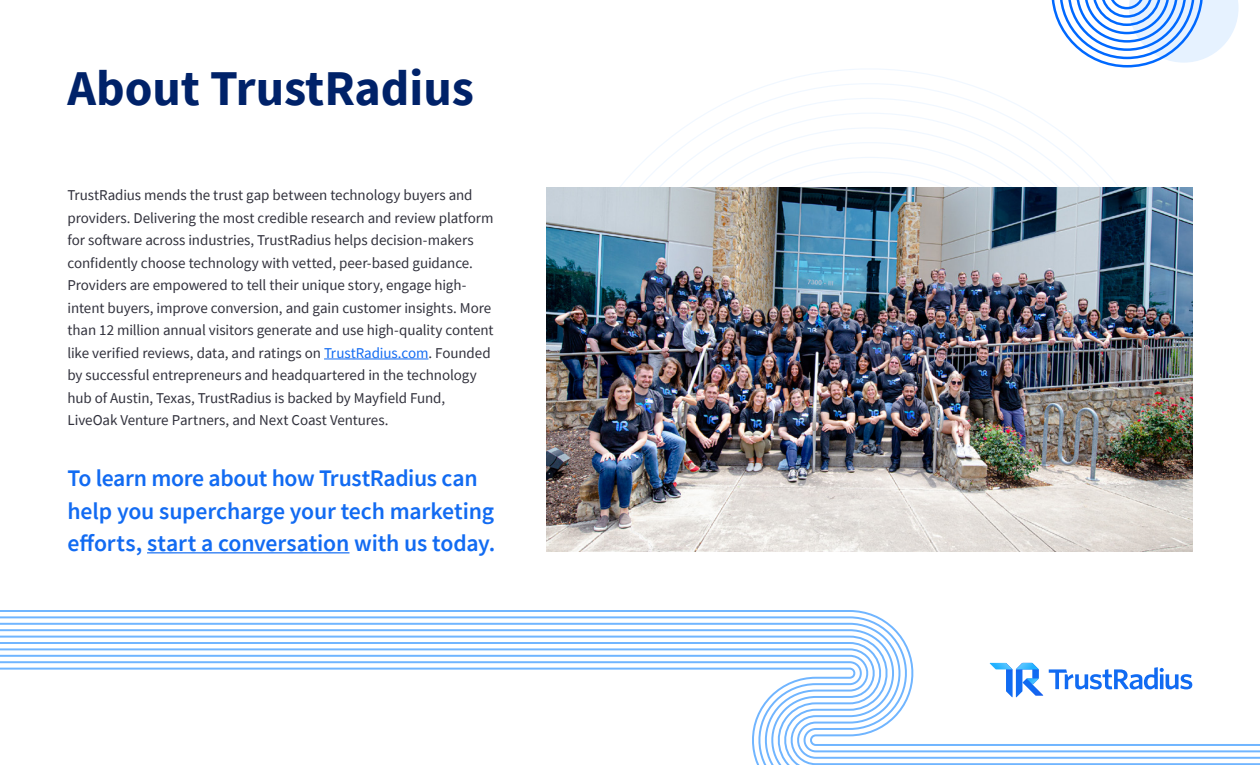
<style>
.page{position:relative;width:1260px;height:765px;background:#fff}
.page>*{position:absolute;margin:0;border:0;box-sizing:border-box;transform-origin:0 0}
.t1{font:700 50px "Source Sans Pro";color:#002269}
.t2{font:600 23.75px/32.5px "Source Sans Pro";letter-spacing:-.01em;color:#126bf2}
.t3{font:15px/22.5px "Source Sans Pro";letter-spacing:-.005em;color:#31313c}
.s1{color:#126bf2}
</style>
<div class="page">
<svg style="left:0;top:610px;width:1260px;height:155px"></svg>
<svg style="left:546px;top:69px;width:647px;height:324px"></svg>
<img style="left:546px;top:188px;width:646px;height:363px">
<hr style="left:324px;top:359px;width:104px;height:1px;background:#126bf2">
<hr style="left:147px;top:552px;width:202px;height:1px;background:#126bf2">
<svg style="left:1051px;top:0;width:188px;height:68px"></svg>
<svg style="left:990px;top:663px;width:53px;height:34px"></svg>
<svg style="left:1049px;top:667px;width:143px;height:22px"></svg>
<h1 class="t1" style="left:68px;top:55px;width:408px">About TrustRadius</h1>
<p class="t3" style="left:68px;top:184px;width:428px">TrustRadius mends the trust gap between technology buyers and providers. Delivering the most credible research and review platform for software across industries, TrustRadius helps decision-makers confidently choose technology with vetted, peer-based guidance.<br>Providers are empowered to tell their unique story, engage high&shy;intent buyers, improve conversion, and gain customer insights. More than 12 million annual visitors generate and use high-quality content like verified reviews, data, and ratings on <span class="s1">TrustRadius.com</span>. Founded by successful entrepreneurs and headquartered in the technology hub of Austin, Texas, TrustRadius is backed by Mayfield Fund, LiveOak Venture Partners, and Next Coast Ventures.</p>
<h2 class="t2" style="left:68px;top:462px;width:429px">To learn more about how TrustRadius can help you supercharge your tech marketing efforts, start a conversation with us today.</h2>
</div>
